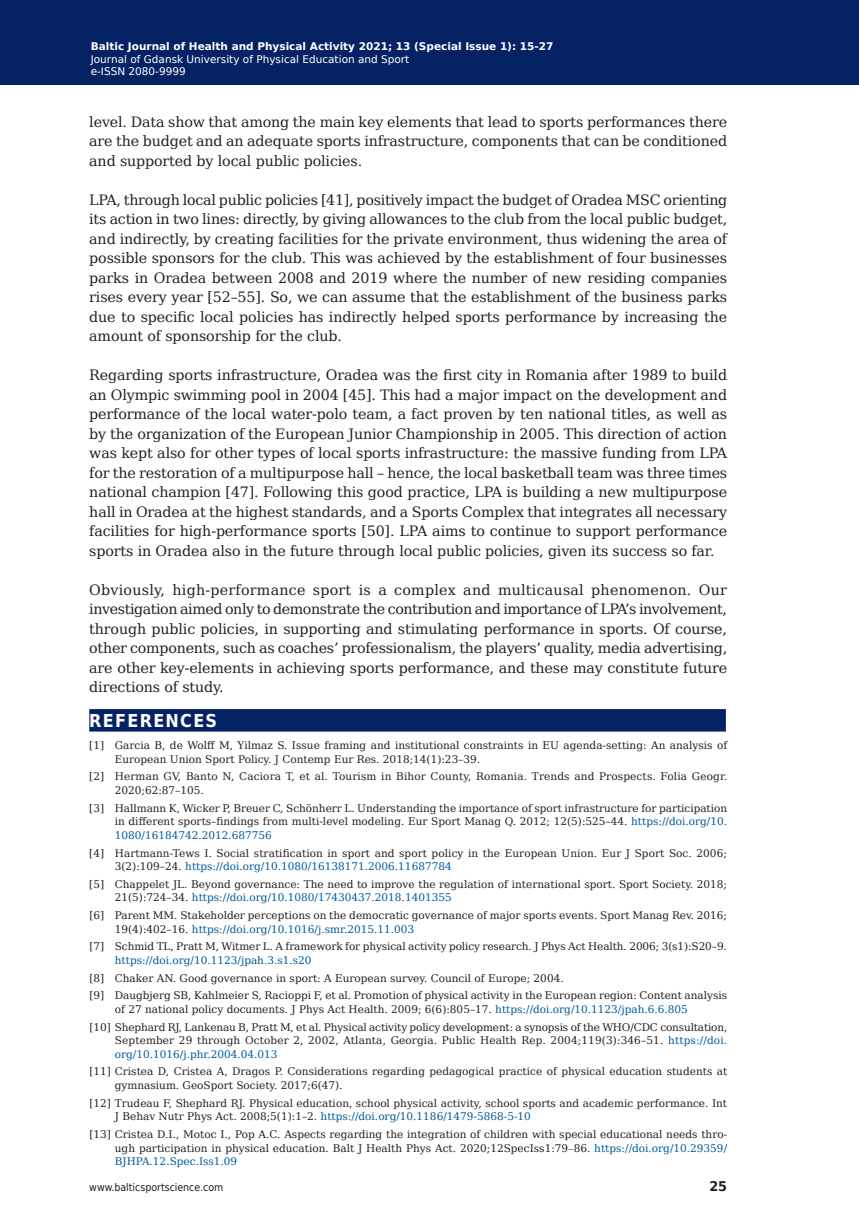
<style>
.page{position:relative;width:859px;height:1221px;background:#fff}
.page>*{position:absolute;margin:0;border:0;box-sizing:border-box;transform-origin:0 0}
.t1{font:700 17.85px "DejaVu Sans Condensed";letter-spacing:.07em;color:#fff}
.t2{font:14.25px/19.5px "DejaVu Serif";letter-spacing:-.01em;color:#231f20;text-align:justify}
.t3{font:700 13.35px "DejaVu Sans";color:#231f20;scale:.96 1}
.t4{font:10.5px/13.5px "DejaVu Serif";color:#231f20}
.t5{font:700 10.5px "DejaVu Sans";color:#fff}
.t6{font:10.5px/12.6px "DejaVu Sans";color:#fff}
.t7{font:10.5px "DejaVu Serif";color:#01599c}
.t8{font:10.5px "DejaVu Sans Condensed";color:#231f20}
.s1{color:#01599c}
.s2{font-family:"Minion Pro"}
</style>
<div class="page">
<div style="left:0;top:0;width:859px;height:85px;background:#052265"></div>
<div style="left:89px;top:709px;width:637px;height:22px;background:#052265"></div>
<p class="t5" style="left:91px;top:38px;width:464px">Baltic Journal of Health and Physical Activity 2021; 13 (Special Issue 1): 15-27</p>
<p class="t6" style="left:91px;top:53px;width:320px">Journal of Gdansk University of Physical Education and Sport e-ISSN 2080-9999</p>
<h2 class="t2" style="left:89px;top:110px;width:639px">level. Data show that among the main key elements that lead to sports performances there are the budget and an adequate sports infrastructure, components that can be conditioned and supported by local public policies.</h2>
<p class="t2" style="left:89px;top:188px;width:640px">LPA, through local public policies [41], positively impact the budget of Oradea MSC orienting its action in two lines: directly, by giving allowances to the club from the local public budget, and indirectly, by creating facilities for the private environment, thus widening the area of possible sponsors for the club. This was achieved by the establishment of four businesses parks in Oradea between 2008 and 2019 where the number of new residing companies rises every year [52–55]. So, we can assume that the establishment of the business parks due to specific local policies has indirectly helped sports performance by increasing the amount of sponsorship for the club.</p>
<p class="t2" style="left:89px;top:364px;width:639px">Regarding sports infrastructure, Oradea was the first city in Romania after 1989 to build an Olympic swimming pool in 2004 [45]. This had a major impact on the development and performance of the local water-polo team, a fact proven by ten national titles, as well as by the organization of the European Junior Championship in 2005. This direction of action was kept also for other types of local sports infrastructure: the massive funding from LPA for the restoration of a multipurpose hall – hence, the local basketball team was three times national champion [47]. Following this good practice, LPA is building a new multipurpose hall in Oradea at the highest standards, and a Sports Complex that integrates all necessary facilities for high-performance sports [50]. LPA aims to continue to support performance sports in Oradea also in the future through local public policies, given its success so far.</p>
<p class="t2" style="left:89px;top:578px;width:640px">Obviously, high-performance sport is a complex and multicausal phenomenon. Our investigation aimed only to demonstrate the contribution and importance of LPA’s involvement, through public policies, in supporting and stimulating performance in sports. Of course, other components, such as coaches’ professionalism, the players’ quality, media advertising, are other key-elements in achieving sports performance, and these may constitute future directions of study.</p>
<h1 class="t1" style="left:89px;top:706px;width:129px">REFERENCES</h1>
<p class="t4" style="left:115px;top:737px;width:614px;text-indent:-26px">[1] Garcia B, de Wolff M, Yilmaz S. Issue framing and institutional constraints in EU agenda-setting: An analysis of<br>European Union Sport Policy. J Contemp Eur Res. 2018;14(1):23–39.</p>
<p class="t4" style="left:115px;top:769px;width:614px;text-indent:-26px">[2] Herman GV, Banto N, Caciora T, et al. Tourism in Bihor County, Romania. Trends and Prospects. Folia Geogr.<br>2020;62:87–105.</p>
<p class="t4" style="left:115px;top:800px;width:614px;text-align:justify;text-indent:-26px">[3] Hallmann K, Wicker P, Breuer C, Schönherr L. Understanding the importance of sport infrastructure for participation in different sports–findings from multi-level modeling. Eur Sport Manag Q. 2012; 12(5):525–44. <span class="s1">https://doi.org/10.<br>1080/16184742.2012.687756</span></p>
<p class="t4" style="left:115px;top:845px;width:614px;text-indent:-26px">[4] Hartmann-Tews I. Social stratification in sport and sport policy in the European Union. Eur J Sport Soc. 2006;<br>3(2):109–24. <span class="s1">https://doi.org/10.1080/16138171.2006.11687784</span></p>
<p class="t4" style="left:115px;top:876px;width:614px;text-indent:-26px">[5] Chappelet JL. Beyond governance: The need to improve the regulation of international sport. Sport Society. 2018;<br>21(5):724–34. <span class="s1">https://doi.org/10.1080/17430437.2018.1401355</span></p>
<p class="t4" style="left:115px;top:907px;width:614px;text-indent:-26px">[6] Parent MM. Stakeholder perceptions on the democratic governance of major sports events. Sport Manag Rev. 2016;<br>19(4):402–16. <span class="s1">https://doi.org/10.1016/j.smr.2015.11.003</span></p>
<p class="t4" style="left:89px;top:938px;width:639px">[7] Schmid TL, Pratt M, Witmer L. A framework for physical activity policy research. J Phys Act Health. 2006; 3(s1):S20–9.</p>
<p class="t7" style="left:115px;top:950px;width:198px">https://doi.org/10.1123/jpah.3.s1.s20</p>
<p class="t4" style="left:89px;top:968px;width:639px;line-height:17.7px">[8] Chaker AN. Good governance in sport: A European survey. Council of Europe; 2004.<br>[9] Daugbjerg SB, Kahlmeier S, Racioppi F, et al. Promotion of physical activity in the European region: Content analysis</p>
<p class="t4" style="left:89px;top:999px;width:639px;line-height:17.7px;text-indent:26px">of 27 national policy documents. J Phys Act Health. 2009; 6(6):805–17. <span class="s1">https://doi.org/10.1123/jpah.6.6.805<br></span>[10] Shephard RJ, Lankenau B, Pratt M, et al. Physical activity policy development: a synopsis of the WHO/CDC consultation,</p>
<p class="t4" style="left:115px;top:1032px;width:614px">September 29 through October 2, 2002, Atlanta, Georgia. Public Health Rep. 2004;119(3):346–51. <span class="s1">https://doi. org/10.1016/j.phr.2004.04.013</span></p>
<p class="t4" style="left:115px;top:1063px;width:614px;text-indent:-26px">[11] Cristea D, Cristea A, Dragos P. Considerations regarding pedagogical practice of physical education students at gymnasium. GeoSport Society. 2017;6(47).</p>
<p class="t4" style="left:115px;top:1095px;width:614px;text-indent:-26px">[12] Trudeau F, Shephard RJ. Physical education, school physical activity, school sports and academic performance. Int<br>J Behav Nutr Phys Act. 2008;5(1):1–2. <span class="s1">https://doi.org/10.1186/1479-5868-5-10</span></p>
<p class="t4" style="left:115px;top:1126px;width:614px;text-align:justify;text-indent:-26px">[13] Cristea D.I., Motoc I., Pop A.C. Aspects regarding the integration of children with special educational needs thro&shy;ugh participation in physical education. Balt J Health Phys Act. 2020;12SpecIss1:79<span class="s2">–</span>86. <span class="s1">https://doi.org/10.29359/ BJHPA.12.Spec.Iss1.09</span></p>
<p class="t8" style="left:89px;top:1178px;width:136px">www.balticsportscience.com</p>
<p class="t3" style="left:709px;top:1175px;width:20px">25</p>
</div>
